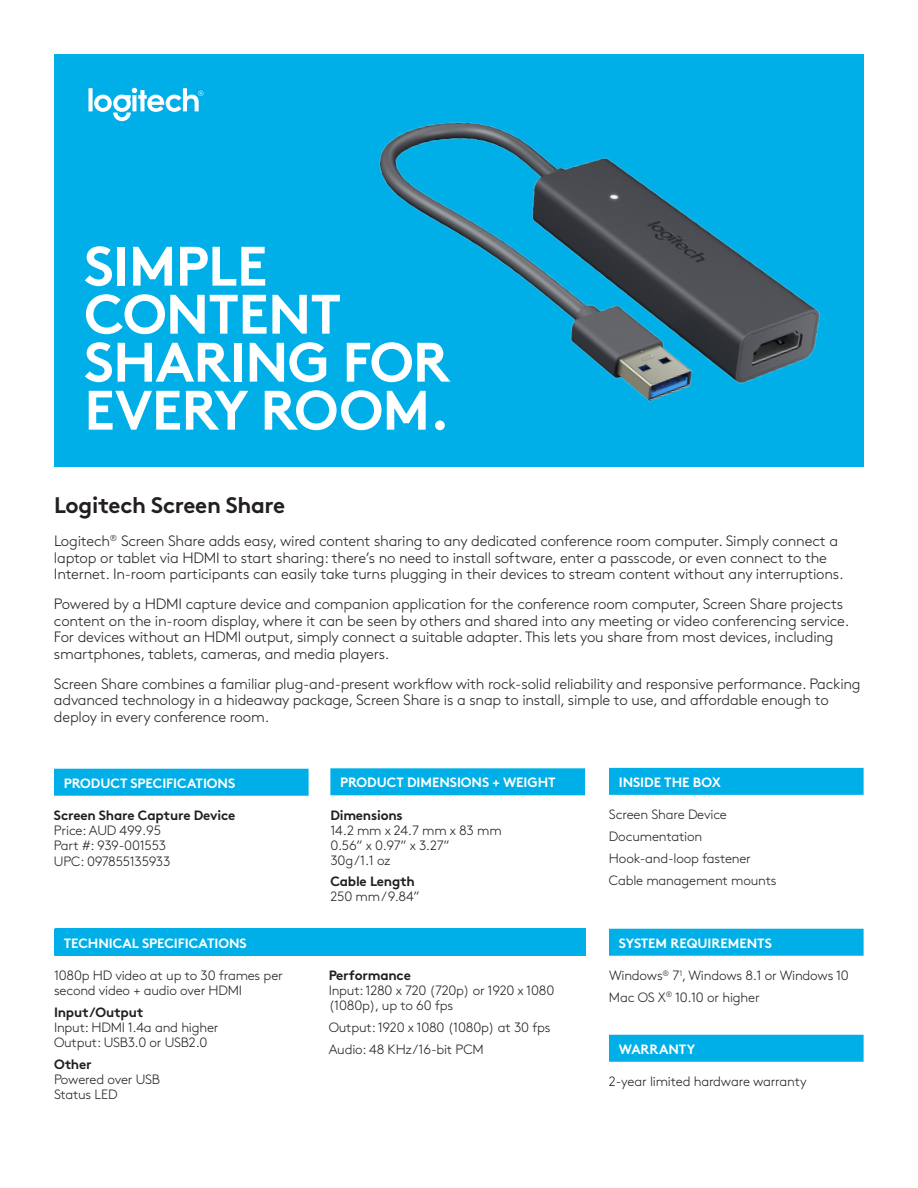
<style>
.page{position:relative;width:918px;height:1188px;background:#fff}
.page>*{position:absolute;margin:0;border:0;box-sizing:border-box;transform-origin:0 0}
.Title_Header{font:700 55.5px/48px "Brown Std";letter-spacing:-.015em;color:#fff}
.Headers{font:700 22.5px "Brown Pro";letter-spacing:-.015em;color:#231f20}
.Product_Description{font:300 15px/16.5px "Brown Std";letter-spacing:-.015em;color:#231f20}
.Feature_Text{font:300 13.5px/15px "Brown Std";letter-spacing:-.015em;color:#231f20}
.Feature_Text-2{font:300 13.5px/15px "Brown Pro";letter-spacing:-.015em;color:#231f20}
.Feature_Title{font:700 13.5px "Brown Std";letter-spacing:-.005em;color:#fff}
.Feature_Title-2{font:300 13.5px/15.1px "Brown Std";letter-spacing:-.015em;color:#231f20}
.Feature_Text-3{font:700 13.5px/15px "Brown Std";letter-spacing:-.015em;color:#231f20}
.s1{font-weight:700}
.s2{font-weight:300}
</style>
<div class="page">
<div style="left:55px;top:928px;width:530px;height:28px;background:#00afe7"></div>
<div style="left:54px;top:54px;width:810px;height:412px;background:#00afe7"></div>
<img style="left:379px;top:122px;width:441px;height:280px">
<svg style="left:89px;top:88px;width:115px;height:33px"></svg>
<div style="left:54px;top:769px;width:255px;height:27px;background:#00afe7"></div>
<div style="left:609px;top:929px;width:255px;height:27px;background:#00afe7"></div>
<div style="left:54px;top:929px;width:255px;height:27px;background:#00afe7"></div>
<div style="left:609px;top:1035px;width:255px;height:27px;background:#00afe7"></div>
<div style="left:609px;top:768px;width:255px;height:27px;background:#00afe7"></div>
<div style="left:330px;top:768px;width:255px;height:27px;background:#00afe7"></div>
<p class="Title_Header" style="left:84px;top:242px;width:367px">SIMPLE<br>CONTENT<br>SHARING FOR<br>EVERY ROOM.</p>
<p class="Headers" style="left:54px;top:487px;width:233px">Logitech Screen Share</p>
<p class="Product_Description" style="left:54px;top:533px;width:791px">Logitech<sup>®</sup> Screen Share adds easy, wired content sharing to any dedicated conference room computer. Simply connect a laptop or tablet via HDMI to start sharing: there’s no need to install software, enter a passcode, or even connect to the<br>Internet. In-room participants can easily take turns plugging in their devices to stream content without any interruptions.</p>
<p class="Product_Description" style="left:54px;top:596px;width:797px">Powered by a HDMI capture device and companion application for the conference room computer, Screen Share projects content on the in-room display, where it can be seen by others and shared into any meeting or video conferencing service.<br>For devices without an HDMI output, simply connect a suitable adapter. This lets you share from most devices, including smartphones, tablets, cameras, and media players.</p>
<p class="Product_Description" style="left:54px;top:676px;width:808px">Screen Share combines a familiar plug-and-present workflow with rock-solid reliability and responsive performance. Packing advanced technology in a hideaway package, Screen Share is a snap to install, simple to use, and affordable enough to deploy in every conference room.</p>
<p class="Feature_Title" style="left:64px;top:775px;width:173px">PRODUCT SPECIFICATIONS</p>
<p class="Feature_Title-2" style="left:54px;top:808px;width:183px"><span class="s1">Screen Share Capture Device<br></span>Price: AUD 499.95<br>Part #: 939-001553<br>UPC: 097855135933</p>
<p class="Feature_Title" style="left:340px;top:774px;width:217px">PRODUCT DIMENSIONS + WEIGHT</p>
<p class="Feature_Title" style="left:619px;top:774px;width:104px">INSIDE THE BOX</p>
<p class="Feature_Text" style="left:330px;top:808px;width:173px"><span class="s1">Dimensions<br></span>14.2 mm x 24.7 mm x 83 mm<br>0.56” x 0.97” x 3.27”<br>30g /1.1 oz</p>
<p class="Feature_Text-3" style="left:330px;top:874px;width:91px">Cable Length<br><span class="s2">250 mm / 9.84”</span></p>
<p class="Feature_Text" style="left:609px;top:807px;width:119px">Screen Share Device</p>
<p class="Feature_Text" style="left:609px;top:829px;width:95px">Documentation</p>
<p class="Feature_Text" style="left:609px;top:851px;width:143px">Hook-and-loop fastener</p>
<p class="Feature_Text" style="left:609px;top:873px;width:169px">Cable management mounts</p>
<p class="Feature_Title" style="left:64px;top:935px;width:184px">TECHNICAL SPECIFICATIONS</p>
<p class="Feature_Title" style="left:619px;top:935px;width:155px">SYSTEM REQUIREMENTS</p>
<p class="Feature_Text" style="left:54px;top:968px;width:230px">1080p HD video at up to 30 frames per second video + audio over HDMI</p>
<p class="Feature_Text-2" style="left:54px;top:1004px;width:166px"><span class="s1">Input/Output<br></span>Input: HDMI 1.4a and higher<br>Output: USB3.0 or USB2.0</p>
<p class="Feature_Text-2" style="left:54px;top:1056px;width:108px"><span class="s1">Other<br></span>Powered over USB<br>Status LED</p>
<p class="Feature_Text-2" style="left:329px;top:967px;width:227px"><span class="s1">Performance<br></span>Input: 1280 x 720 (720p) or 1920 x 1080 (1080p), up to 60 fps</p>
<p class="Feature_Text-2" style="left:329px;top:1019px;width:223px">Output: 1920 x 1080 (1080p) at 30 fps</p>
<p class="Feature_Text-2" style="left:329px;top:1040px;width:157px">Audio: 48 KHz/16-bit PCM</p>
<p class="Feature_Text" style="left:609px;top:968px;width:241px">Windows<sup>®</sup> 7<sup>1</sup>, Windows 8.1 or Windows 10</p>
<p class="Feature_Text" style="left:609px;top:990px;width:152px">Mac OS X<sup>®</sup> 10.10 or higher</p>
<p class="Feature_Title" style="left:619px;top:1041px;width:78px">WARRANTY</p>
<p class="Feature_Text" style="left:609px;top:1074px;width:199px">2-year limited hardware warranty</p>
</div>
